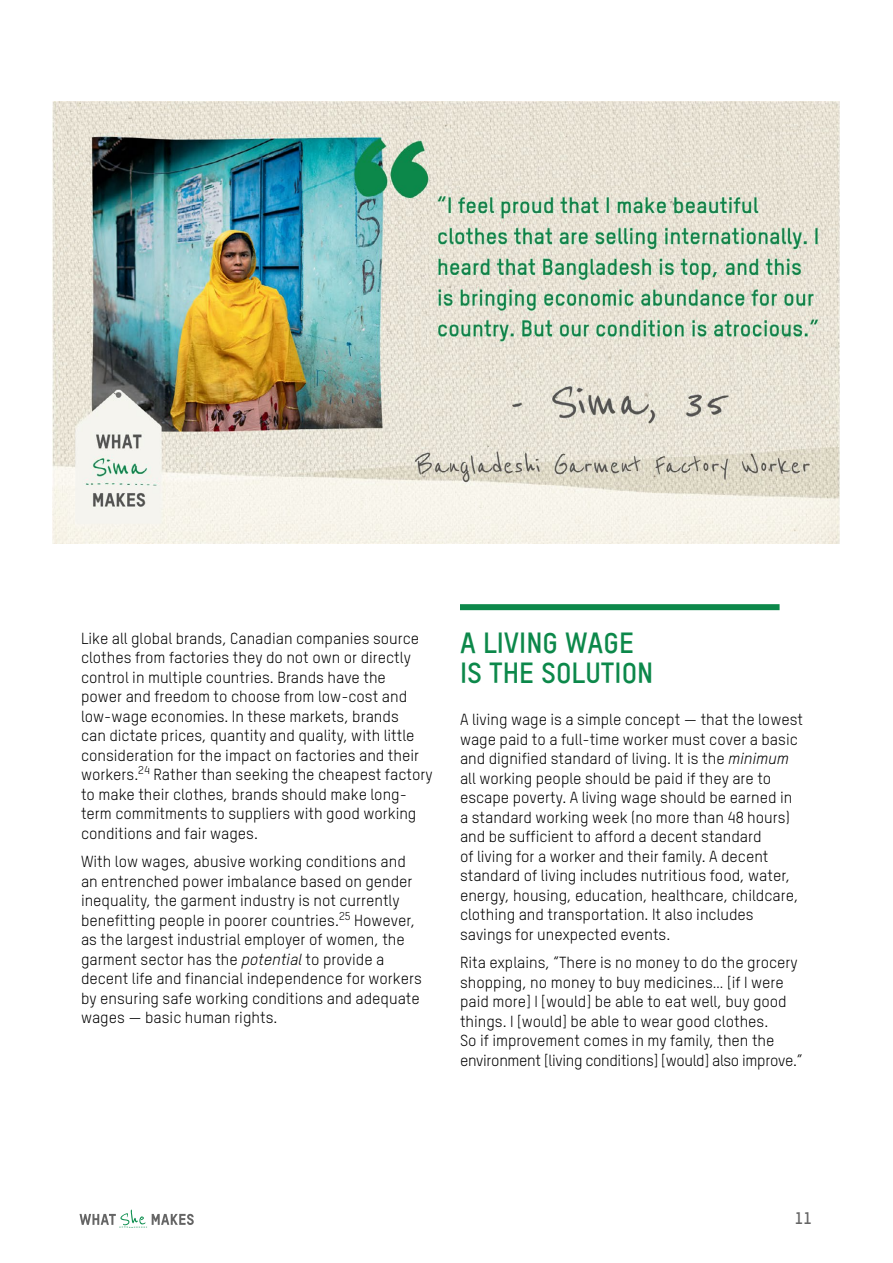
<style>
.page{position:relative;width:893px;height:1263px;background:#fff}
.page>*{position:absolute;margin:0;border:0;box-sizing:border-box;transform-origin:0 0}
.subhead_with_line{font:700 28.5px/30px "Oxfam TSTARPRO";color:#0c884a}
.t1{font:700 16.5px "Oxfam TSTARPRO";color:#656565}
.body{font:15.75px/19.5px "Oxfam TSTARPRO";color:#000}
.s1{font-style:italic}
</style>
<div class="page">
<svg style="left:80px;top:1209px;width:114px;height:19px"></svg>
<div style="left:460px;top:604px;width:320px;height:6px;background:#0c884a"></div>
<img style="left:53px;top:101px;width:786px;height:443px">
<p class="body" style="left:81px;top:627px;width:353px">Like all global brands, Canadian companies source clothes from factories they do not own or directly control in multiple countries. Brands have the<br>power and freedom to choose from low-cost and low-wage economies. In these markets, brands<br>can dictate prices, quantity and quality, with little consideration for the impact on factories and their workers.<sup>24</sup> Rather than seeking the cheapest factory to make their clothes, brands should make long&shy;term commitments to suppliers with good working conditions and fair wages.</p>
<p class="body" style="left:81px;top:850px;width:342px">With low wages, abusive working conditions and an entrenched power imbalance based on gender inequality, the garment industry is not currently benefitting people in poorer countries.<sup>25</sup> However, as the largest industrial employer of women, the garment sector has the <span class="s1">potential</span> to provide a decent life and financial independence for workers by ensuring safe working conditions and adequate wages — basic human rights.</p>
<p class="subhead_with_line" style="left:460px;top:626px;width:195px">A LIVING WAGE<br>IS THE SOLUTION</p>
<p class="body" style="left:460px;top:709px;width:345px">A living wage is a simple concept — that the lowest wage paid to a full-time worker must cover a basic and dignified standard of living. It is the <span class="s1">minimum </span>all working people should be paid if they are to escape poverty. A living wage should be earned in a standard working week (no more than 48 hours) and be sufficient to afford a decent standard<br>of living for a worker and their family. A decent standard of living includes nutritious food, water, energy, housing, education, healthcare, childcare, clothing and transportation. It also includes savings for unexpected events.</p>
<p class="body" style="left:460px;top:952px;width:344px">Rita explains, “There is no money to do the grocery shopping, no money to buy medicines… [if I were paid more] I [would] be able to eat well, buy good things. I [would] be able to wear good clothes.<br>So if improvement comes in my family, then the environment [living conditions] [would] also improve.”</p>
<p class="t1" style="left:795px;top:1206px;width:19px">11</p>
</div>
